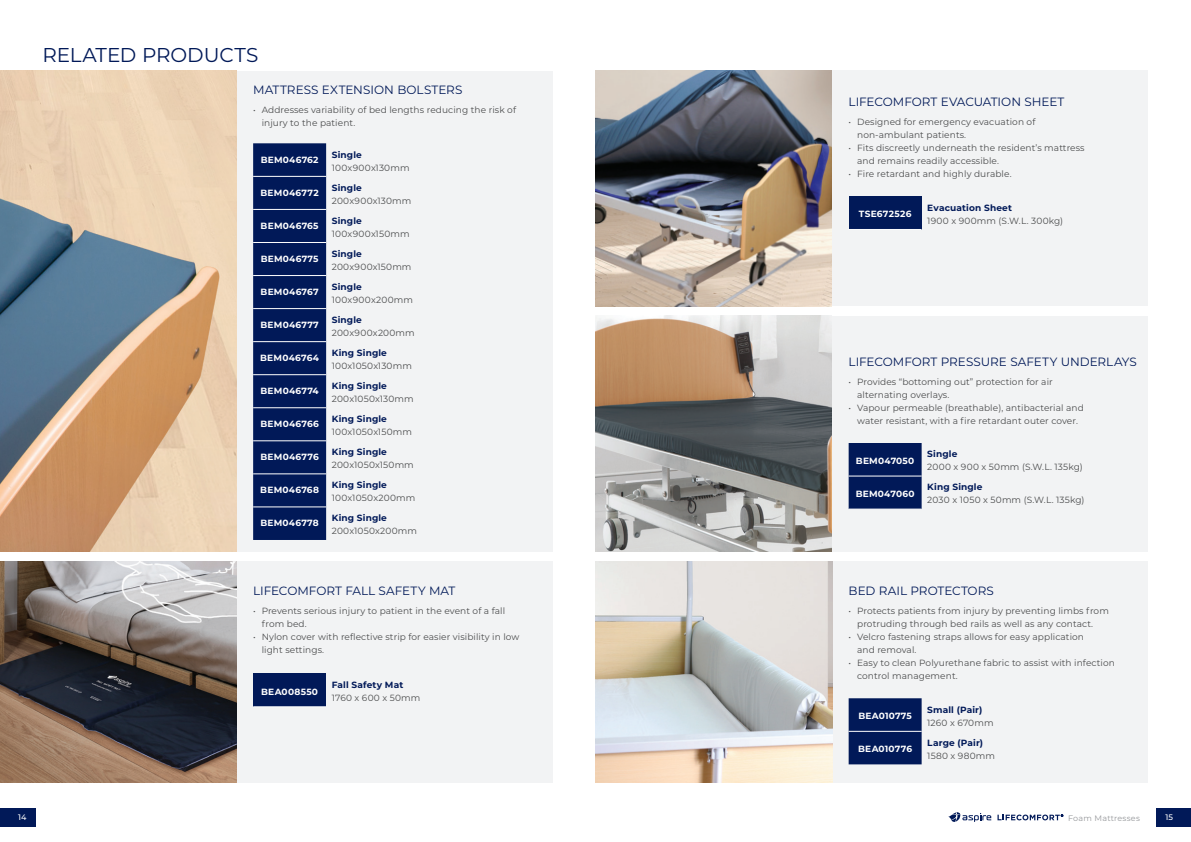
<style>
.page{position:relative;width:1191px;height:842px;background:#fff}
.page>*{position:absolute;margin:0;border:0;box-sizing:border-box;transform-origin:0 0}
.t1{font:20px "Montserrat";letter-spacing:-.005em;color:#011958}
.t2{font:12px "Montserrat";color:#011958}
.t3{font:9px/13px "Montserrat";letter-spacing:.01em;color:#4b4c4d}
.t4{font:700 9px "Montserrat";letter-spacing:.025em;color:#fff}
.t5{font:700 9px "Montserrat";letter-spacing:.015em;color:#011958}
.t6{font:9px "Montserrat";letter-spacing:.03em;color:#4b4c4d}
.t7{font:8px "Montserrat";letter-spacing:.03em;color:#95979a}
.t8{font:500 8px "Montserrat";color:#fff}
</style>
<div class="page">
<div style="left:1155px;top:808px;width:36px;height:18px;background:#011958"></div>
<div style="left:0;top:808px;width:36px;height:18px;background:#011958"></div>
<svg style="left:997px;top:814px;width:66px;height:6px"></svg>
<svg style="left:948px;top:812px;width:43px;height:10px"></svg>
<div style="left:595px;top:316px;width:553px;height:235px;background:#f2f3f4"></div>
<div style="left:595px;top:71px;width:553px;height:235px;background:#f2f3f4"></div>
<div style="left:227px;top:71px;width:326px;height:480px;background:#f2f3f4"></div>
<div style="left:848px;top:443px;width:73px;height:66px;background:#011958"></div>
<hr style="left:848px;top:476px;width:73px;height:1px;background:#fff">
<hr style="left:848px;top:509px;width:73px;height:1px;background:#fff">
<img style="left:595px;top:316px;width:237px;height:235px">
<div style="left:848px;top:196px;width:73px;height:33px;background:#011958"></div>
<hr style="left:848px;top:229px;width:73px;height:1px;background:#fff">
<img style="left:595px;top:71px;width:237px;height:235px">
<div style="left:106px;top:561px;width:447px;height:221px;background:#f2f3f4"></div>
<div style="left:595px;top:561px;width:553px;height:221px;background:#f2f3f4"></div>
<div style="left:253px;top:674px;width:73px;height:33px;background:#011958"></div>
<hr style="left:253px;top:706px;width:73px;height:1px;background:#fff">
<img style="left:0;top:561px;width:236px;height:221px">
<img style="left:0;top:71px;width:236px;height:480px">
<img style="left:595px;top:561px;width:237px;height:221px">
<div style="left:848px;top:698px;width:73px;height:66px;background:#011958"></div>
<hr style="left:848px;top:731px;width:73px;height:1px;background:#fff">
<div style="left:253px;top:143px;width:73px;height:397px;background:#011958"></div>
<hr style="left:253px;top:176px;width:73px;height:1px;background:#fff">
<hr style="left:253px;top:209px;width:73px;height:1px;background:#fff">
<hr style="left:253px;top:242px;width:73px;height:1px;background:#fff">
<hr style="left:253px;top:275px;width:73px;height:1px;background:#fff">
<hr style="left:253px;top:308px;width:73px;height:1px;background:#fff">
<hr style="left:253px;top:341px;width:73px;height:1px;background:#fff">
<hr style="left:253px;top:374px;width:73px;height:1px;background:#fff">
<hr style="left:253px;top:407px;width:73px;height:1px;background:#fff">
<hr style="left:253px;top:441px;width:73px;height:1px;background:#fff">
<hr style="left:253px;top:474px;width:73px;height:1px;background:#fff">
<hr style="left:253px;top:507px;width:73px;height:1px;background:#fff">
<h1 class="t1" style="left:43px;top:41px;width:217px">RELATED PRODUCTS</h1>
<h2 class="t2" style="left:253px;top:81px;width:211px">MATTRESS EXTENSION BOLSTERS</h2>
<p class="t3" style="left:262px;top:102px;width:256px;text-indent:-9px">• Addresses variability of bed lengths reducing the risk of injury to the patient.</p>
<p class="t4" style="left:261px;top:153px;width:59px">BEM046762</p>
<p class="t5" style="left:332px;top:148px;width:32px">Single</p>
<p class="t3" style="left:332px;top:161px;width:79px">100x900x130mm</p>
<p class="t4" style="left:260px;top:186px;width:60px">BEM046772</p>
<p class="t5" style="left:332px;top:181px;width:32px">Single</p>
<p class="t3" style="left:332px;top:194px;width:81px">200x900x130mm</p>
<p class="t4" style="left:261px;top:219px;width:60px">BEM046765</p>
<p class="t5" style="left:332px;top:214px;width:32px">Single</p>
<p class="t3" style="left:332px;top:227px;width:79px">100x900x150mm</p>
<p class="t4" style="left:261px;top:252px;width:59px">BEM046775</p>
<p class="t5" style="left:332px;top:247px;width:32px">Single</p>
<p class="t3" style="left:332px;top:260px;width:81px">200x900x150mm</p>
<p class="t4" style="left:260px;top:285px;width:60px">BEM046767</p>
<p class="t5" style="left:332px;top:280px;width:32px">Single</p>
<p class="t6" style="left:332px;top:293px;width:83px">100x900x200mm</p>
<p class="t4" style="left:260px;top:318px;width:60px">BEM046777</p>
<p class="t5" style="left:332px;top:313px;width:32px">Single</p>
<p class="t6" style="left:332px;top:327px;width:84px">200x900x200mm</p>
<p class="t4" style="left:260px;top:351px;width:60px">BEM046764</p>
<p class="t5" style="left:332px;top:346px;width:57px">King Single</p>
<p class="t3" style="left:332px;top:359px;width:82px">100x1050x130mm</p>
<p class="t4" style="left:260px;top:384px;width:60px">BEM046774</p>
<p class="t5" style="left:332px;top:379px;width:57px">King Single</p>
<p class="t3" style="left:332px;top:392px;width:83px">200x1050x130mm</p>
<p class="t4" style="left:260px;top:417px;width:60px">BEM046766</p>
<p class="t5" style="left:332px;top:412px;width:57px">King Single</p>
<p class="t3" style="left:332px;top:425px;width:82px">100x1050x150mm</p>
<p class="t4" style="left:260px;top:451px;width:60px">BEM046776</p>
<p class="t5" style="left:332px;top:445px;width:57px">King Single</p>
<p class="t3" style="left:332px;top:458px;width:83px">200x1050x150mm</p>
<p class="t4" style="left:260px;top:484px;width:60px">BEM046768</p>
<p class="t5" style="left:332px;top:478px;width:57px">King Single</p>
<p class="t3" style="left:332px;top:491px;width:85px">100x1050x200mm</p>
<p class="t4" style="left:260px;top:517px;width:60px">BEM046778</p>
<p class="t5" style="left:332px;top:512px;width:57px">King Single</p>
<p class="t3" style="left:332px;top:524px;width:87px">200x1050x200mm</p>
<h2 class="t2" style="left:253px;top:583px;width:204px">LIFECOMFORT FALL SAFETY MAT</h2>
<p class="t3" style="left:262px;top:604px;width:245px;text-indent:-9px">• Prevents serious injury to patient in the event of a fall from bed.</p>
<p class="t3" style="left:262px;top:630px;width:259px;text-indent:-9px">• Nylon cover with reflective strip for easier visibility in low light settings.</p>
<p class="t4" style="left:261px;top:685px;width:58px">BEA008550</p>
<p class="t5" style="left:332px;top:678px;width:73px">Fall Safety Mat</p>
<p class="t3" style="left:332px;top:691px;width:90px">1760 x 600 x 50mm</p>
<h2 class="t2" style="left:848px;top:94px;width:217px">LIFECOMFORT EVACUATION SHEET</h2>
<p class="t3" style="left:857px;top:115px;width:180px;text-indent:-9px">• Designed for emergency evacuation of non-ambulant patients.</p>
<p class="t3" style="left:857px;top:141px;width:229px;text-indent:-9px">• Fits discreetly underneath the resident’s mattress and remains readily accessible.</p>
<p class="t3" style="left:848px;top:167px;width:164px">• Fire retardant and highly durable.</p>
<p class="t4" style="left:859px;top:208px;width:54px">TSE672526</p>
<p class="t5" style="left:927px;top:201px;width:86px">Evacuation Sheet</p>
<p class="t3" style="left:927px;top:214px;width:137px">1900 x 900mm (S.W.L. 300kg)</p>
<h2 class="t2" style="left:848px;top:353px;width:290px">LIFECOMFORT PRESSURE SAFETY UNDERLAYS</h2>
<p class="t3" style="left:857px;top:375px;width:197px;text-indent:-9px">• Provides “bottoming out” protection for air alternating overlays.</p>
<p class="t3" style="left:848px;top:401px;width:237px;text-align:center">• Vapour permeable (breathable), antibacterial and water resistant, with a fire retardant outer cover.</p>
<p class="t4" style="left:856px;top:454px;width:60px">BEM047050</p>
<p class="t5" style="left:927px;top:448px;width:32px">Single</p>
<p class="t3" style="left:927px;top:460px;width:157px">2000 x 900 x 50mm (S.W.L. 135kg)</p>
<p class="t4" style="left:855px;top:487px;width:60px">BEM047060</p>
<p class="t5" style="left:927px;top:481px;width:57px">King Single</p>
<p class="t3" style="left:927px;top:493px;width:159px">2030 x 1050 x 50mm (S.W.L. 135kg)</p>
<h2 class="t2" style="left:848px;top:583px;width:147px">BED RAIL PROTECTORS</h2>
<p class="t3" style="left:857px;top:604px;width:253px;text-indent:-9px">• Protects patients from injury by preventing limbs from protruding through bed rails as well as any contact.</p>
<p class="t3" style="left:857px;top:630px;width:228px;text-indent:-9px">• Velcro fastening straps allows for easy application and removal.</p>
<p class="t3" style="left:857px;top:656px;width:259px;text-indent:-9px">• Easy to clean Polyurethane fabric to assist with infection control management.</p>
<p class="t4" style="left:858px;top:709px;width:55px">BEA010775</p>
<p class="t5" style="left:927px;top:703px;width:56px">Small (Pair)</p>
<p class="t3" style="left:927px;top:716px;width:68px">1260 x 670mm</p>
<p class="t4" style="left:858px;top:742px;width:55px">BEA010776</p>
<p class="t5" style="left:927px;top:736px;width:57px">Large (Pair)</p>
<p class="t6" style="left:927px;top:749px;width:69px">1580 x 980mm</p>
<p class="t8" style="left:18px;top:811px;width:10px">14</p>
<p class="t7" style="left:1068px;top:812px;width:73px">Foam Mattresses</p>
<p class="t8" style="left:1165px;top:811px;width:9px">15</p>
</div>
